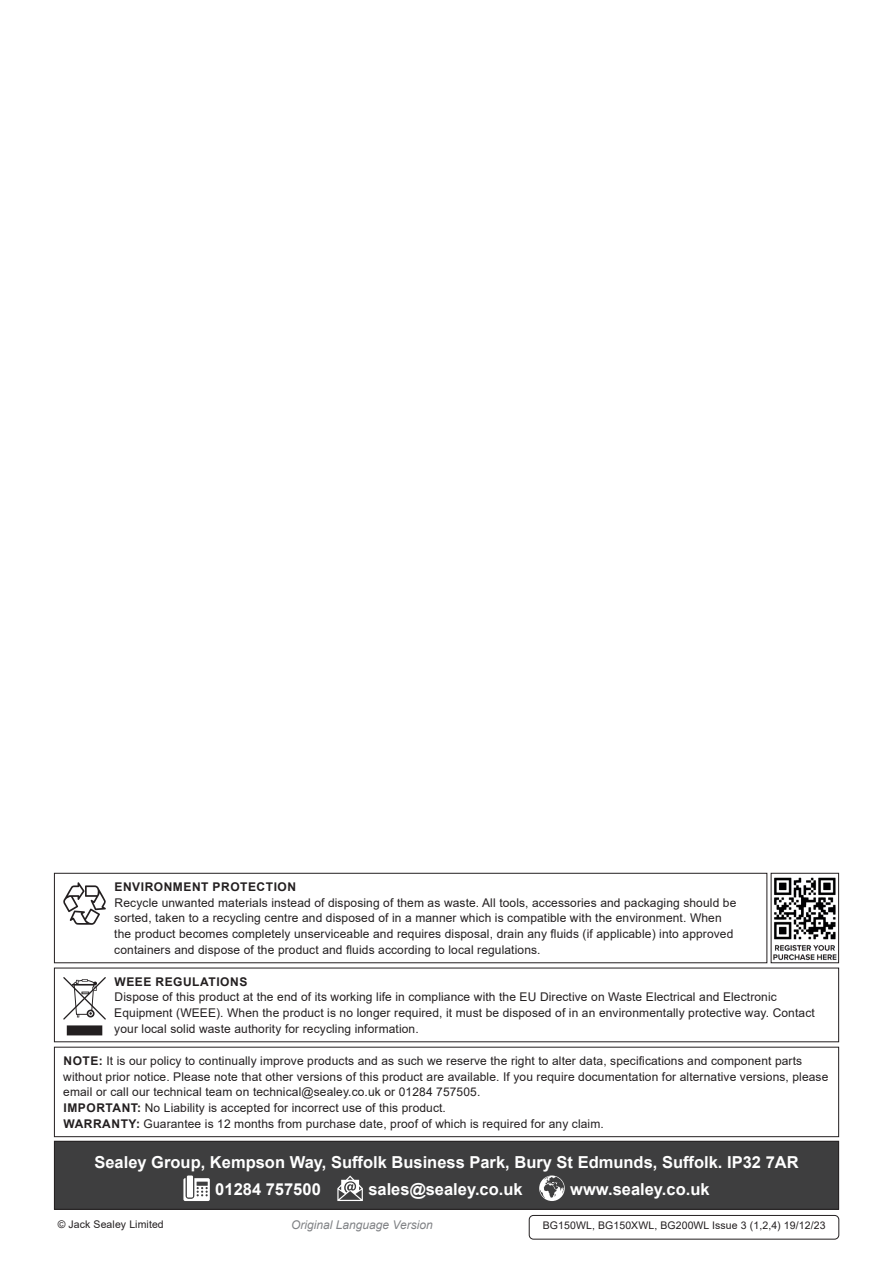
<style>
.page{position:relative;width:893px;height:1263px;background:#fff}
.page>*{position:absolute;margin:0;border:0;box-sizing:border-box;transform-origin:0 0}
.t1{font:700 16.5px "Arial";color:#fff}
.Body{font:12px/15.8px "Arial";letter-spacing:.01em;color:#231f20}
.Body-2{font:700 12px "Arial";letter-spacing:.045em;color:#231f20}
.t2{font:italic 12px "Arial";color:#808285}
.Body__Footer{font:10.5px "Arial";letter-spacing:.01em;color:#231f20}
.Body__Justified__7pt{font:10.5px "Arial";letter-spacing:.01em;color:#231f20}
.s1{font-weight:700}
</style>
<div class="page">
<div style="left:54px;top:1141px;width:785px;height:68px;background:#3e3e3f"></div>
<svg style="left:183px;top:1178px;width:27px;height:23px"></svg>
<div style="left:187px;top:1175px;width:6px;height:22px;background:#fff"></div>
<svg style="left:337px;top:1175px;width:26px;height:26px"></svg>
<svg style="left:539px;top:1175px;width:26px;height:26px"></svg>
<div style="left:54px;top:1141px;width:785px;height:69px;border:1px solid #231f20"></div>
<div style="left:68px;top:1026px;width:34px;height:9px;background:#231f20"></div>
<div style="left:67px;top:1025px;width:35px;height:10px;border:2px solid #231f20"></div>
<svg style="left:63px;top:977px;width:43px;height:42px"></svg>
<div style="left:54px;top:1047px;width:785px;height:90px;border:1px solid #231f20"></div>
<div style="left:54px;top:873px;width:713px;height:90px;border:1px solid #231f20"></div>
<svg style="left:63px;top:882px;width:43px;height:43px"></svg>
<img style="left:773px;top:877px;width:64px;height:84px">
<div style="left:771px;top:873px;width:68px;height:90px;border:1px solid #231f20"></div>
<div style="left:529px;top:1215px;width:310px;height:24px;border:1px solid #231f20;border-radius:4px"></div>
<p class="Body-2" style="left:115px;top:878px;width:183px">ENVIRONMENT PROTECTION</p>
<p class="Body" style="left:114px;top:894px;width:624px">Recycle unwanted materials instead of disposing of them as waste. All tools, accessories and packaging should be sorted, taken to a recycling centre and disposed of in a manner which is compatible with the environment. When the product becomes completely unserviceable and requires disposal, drain any fluids (if applicable) into approved containers and dispose of the product and fluids according to local regulations.</p>
<p class="Body-2" style="left:115px;top:973px;width:134px">WEEE REGULATIONS</p>
<p class="Body" style="left:114px;top:989px;width:702px">Dispose of this product at the end of its working life in compliance with the EU Directive on Waste Electrical and Electronic<br>Equipment (WEEE). When the product is no longer required, it must be disposed of in an environmentally protective way. Contact your local solid waste authority for recycling information.</p>
<p class="Body" style="left:63px;top:1052px;width:767px"><span class="s1">NOTE:</span> It is our policy to continually improve products and as such we reserve the right to alter data, specifications and component parts without prior notice. Please note that other versions of this product are available. If you require documentation for alternative versions, please email or call our technical team on technical@sealey.co.uk or 01284 757505.</p>
<p class="Body" style="left:64px;top:1100px;width:384px"><span class="s1">IMPORTANT:</span> No Liability is accepted for incorrect use of this product.</p>
<p class="Body" style="left:64px;top:1115px;width:542px"><span class="s1">WARRANTY:</span> Guarantee is 12 months from purchase date, proof of which is required for any claim.</p>
<p class="t1" style="left:94px;top:1150px;width:706px">Sealey Group, Kempson Way, Suffolk Business Park, Bury St Edmunds, Suffolk. IP32 7AR</p>
<p class="t1" style="left:215px;top:1177px;width:107px">01284 757500</p>
<p class="t1" style="left:368px;top:1177px;width:156px">sales@sealey.co.uk</p>
<p class="t1" style="left:570px;top:1177px;width:141px">www.sealey.co.uk</p>
<p class="Body__Justified__7pt" style="left:58px;top:1217px;width:108px">© Jack Sealey Limited</p>
<p class="t2" style="left:291px;top:1217px;width:143px">Original Language Version</p>
<p class="Body__Footer" style="left:543px;top:1218px;width:284px">BG150WL, BG150XWL, BG200WL Issue 3 (1,2,4) 19/12/23</p>
</div>
